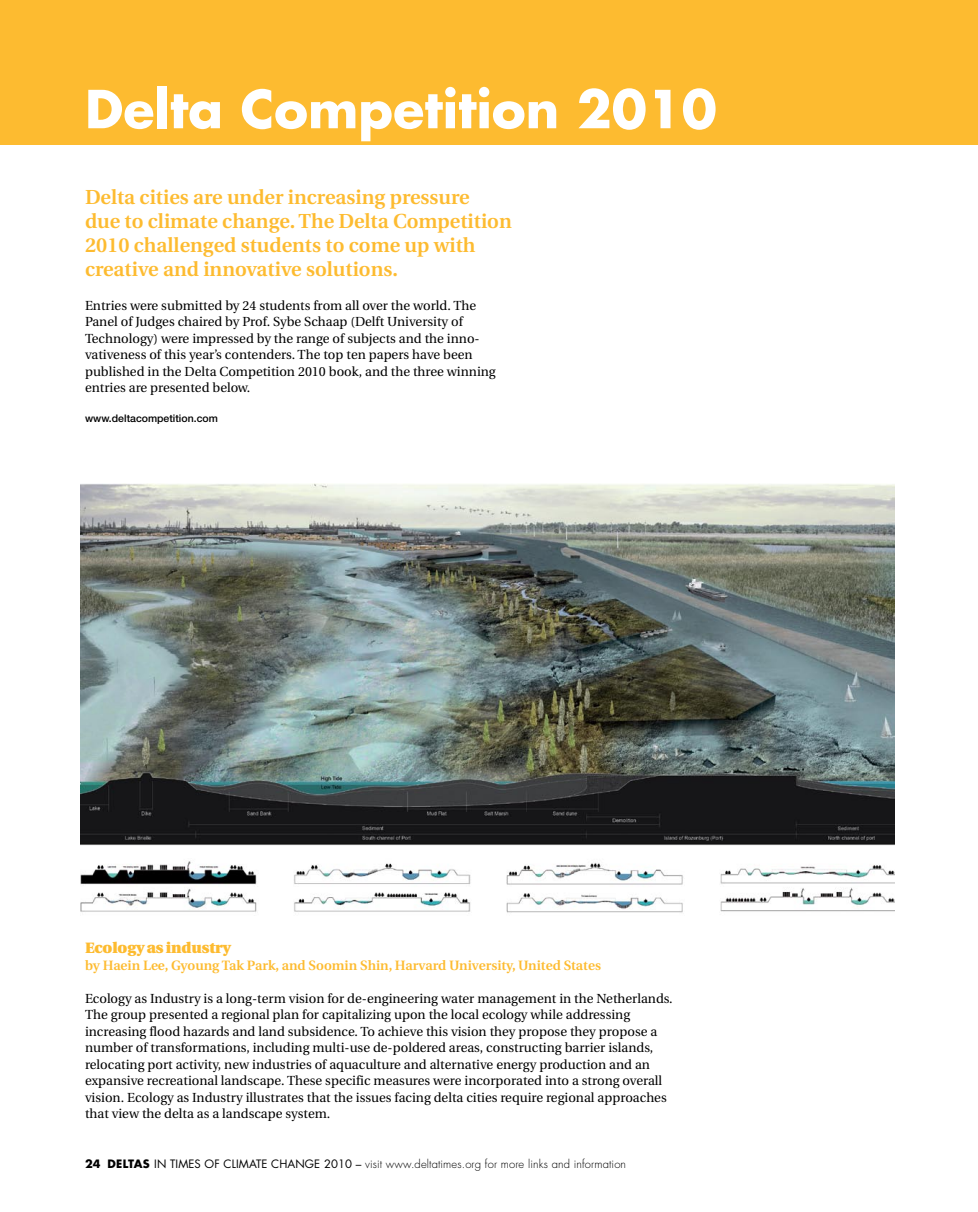
<style>
.page{position:relative;width:978px;height:1212px;background:#fff}
.page>*{position:absolute;margin:0;border:0;box-sizing:border-box;transform-origin:0 0}
.t1{font:700 51px "Futura";color:#fff}
.t2{font:600 20.25px/24px "Utopia";color:#fdbb30}
.t3{font:900 15px "Utopia";letter-spacing:-.01em;color:#fdbb30}
.t4{font:600 13.5px "Utopia";color:#fdbb30}
.t5{font:13.2px/16.5px "Utopia";color:#000}
.t6{font:300 11.25px "Futura";letter-spacing:.01em;color:#000}
.t7{font:500 10.5px "Helvetica Neue";color:#000}
.s1{font-weight:700}
.s2{font-weight:400}
</style>
<div class="page">
<div style="left:0;top:0;width:978px;height:145px;background:#fdbb30"></div>
<img style="left:80px;top:484px;width:815px;height:429px">
<h1 class="t1" style="left:85px;top:75px;width:633px">Delta Competition 2010</h1>
<h2 class="t2" style="left:85px;top:185px;width:428px">Delta cities are under increasing pressure<br>due to climate change. The Delta Competition 2010 challenged students to come up with creative and innovative solutions.</h2>
<p class="t5" style="left:85px;top:297px;width:412px">Entries were submitted by 24 students from all over the world. The Panel of Judges chaired by Prof. Sybe Schaap (Delft University of Technology) were impressed by the range of subjects and the inno&shy;vativeness of this year’s contenders. The top ten papers have been published in the Delta Competition 2010 book, and the three winning entries are presented below.</p>
<p class="t7" style="left:85px;top:412px;width:134px">www.deltacompetition.com</p>
<p class="t3" style="left:85px;top:940px;width:147px">Ecology as industry</p>
<p class="t4" style="left:85px;top:958px;width:518px">by Haein Lee, Gyoung Tak Park, and Soomin Shin, Harvard University, United States</p>
<p class="t5" style="left:85px;top:990px;width:589px">Ecology as Industry is a long-term vision for de-engineering water management in the Netherlands.<br>The group presented a regional plan for capitalizing upon the local ecology while addressing increasing flood hazards and land subsidence. To achieve this vision they propose they propose a number of transformations, including multi-use de-poldered areas, constructing barrier islands, relocating port activity, new industries of aquaculture and alternative energy production and an expansive recreational landscape. These specific measures were incorporated into a strong overall vision. Ecology as Industry illustrates that the issues facing delta cities require regional approaches that view the delta as a landscape system.</p>
<p class="t6" style="left:85px;top:1157px;width:543px"><span class="s1">24 Deltas</span> <span class="s2">IN TIMES OF CLIMATE CHANGE 2010 –</span> visit www.deltatimes.org for more links and information</p>
</div>
